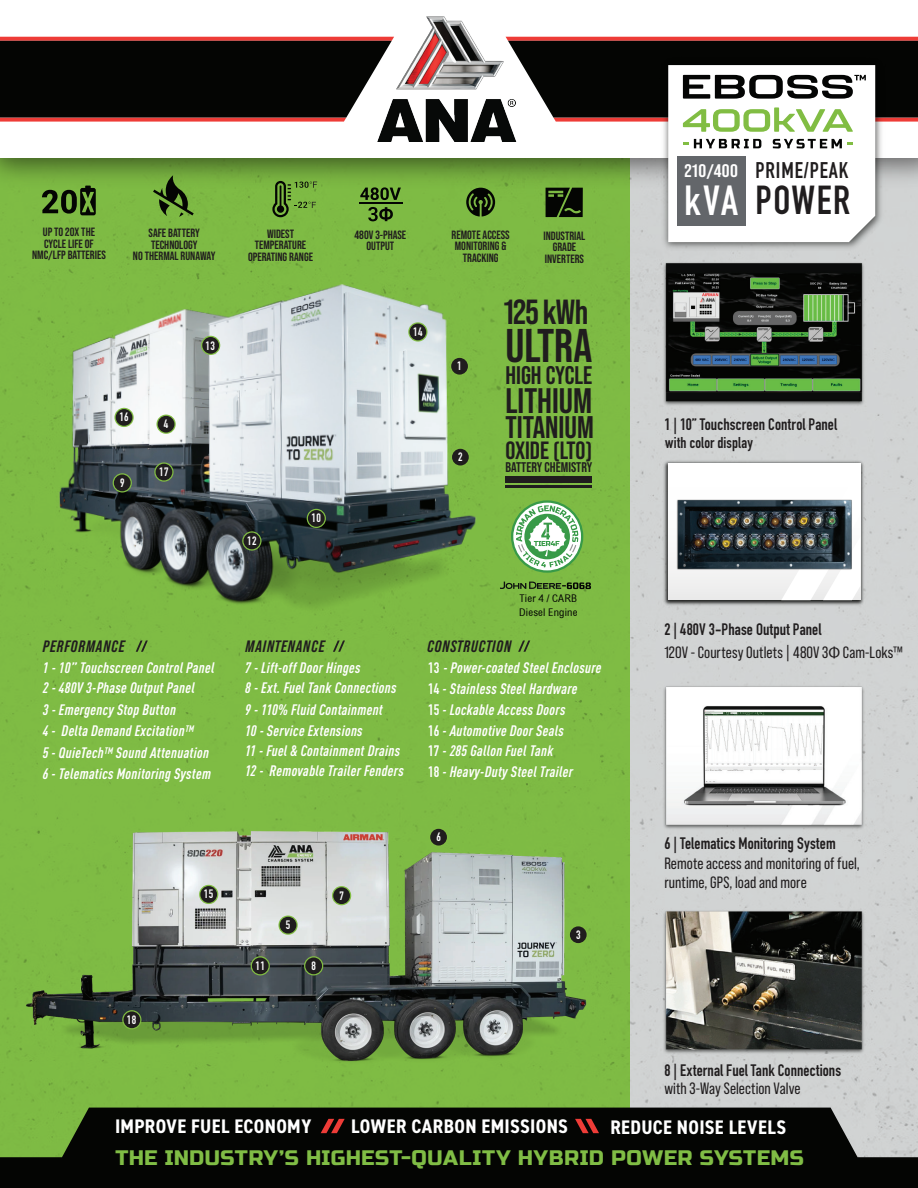
<style>
.page{position:relative;width:918px;height:1188px;background:#fff}
.page>*{position:absolute;margin:0;border:0;box-sizing:border-box;transform-origin:0 0}
.t1{font:700 47.25px "Bebas Neue Pro";color:#201d1e}
.t2{font:700 39.9px "DIN Condensed";letter-spacing:.04em;color:#201d1e}
.t3{font:700 35.4px "Bebas Neue Pro";color:#201d1e}
.t4{font:700 34.8px "Bebas Neue Pro";letter-spacing:-.02em;color:#201d1e}
.t5{font:700 31.2px "Bebas Neue Pro";color:#201d1e}
.t6{font:700 25.5px "Bebas Neue Pro";color:#201d1e}
.t7{font:700 24.9px "Bebas Neue Pro";color:#201d1e}
.t8{font:700 22.35px "DIN Condensed";letter-spacing:.04em;color:#201d1e}
.t9{font:21px "Russo One";letter-spacing:.02em;color:#80bd45}
.t10{font:700 condensed 19.65px "DIN2014";letter-spacing:.02em;color:#fff}
.t11{font:700 18.15px "Bebas Neue Pro";letter-spacing:.02em;color:#fff;scale:1.07 1}
.t12{font:italic 700 16.5px "Bebas Neue Pro";letter-spacing:.05em;color:#201d1e}
.t13{font:16.35px/19.6px "Bebas Neue Pro";letter-spacing:.005em;color:#201d1e}
.t14{font:700 16.35px "DIN Condensed";letter-spacing:.005em;color:#201d1e}
.t15{font:700 15.45px "DIN Condensed";letter-spacing:.01em;color:#201d1e}
.t16{font:italic 700 condensed 15px/21px "DIN Pro";letter-spacing:.025em;color:#fff}
.t17{font:700 13.95px "Bebas Neue Pro";color:#201d1e}
.t18{font:700 12px/11.4px "Bebas Neue Pro";color:#201d1e;text-align:center}
.t19{font:700 12px "DIN Condensed";letter-spacing:.04em;color:#fff}
.t20{font:condensed 10.65px/13.5px "Arial";letter-spacing:.02em;color:#040503}
.s1{font-family:"DIN Condensed";font-style:normal;font-stretch:normal}
.s2{font-size:41.55px;color:#fff}
.s3{font-family:"Myriad Pro"}
</style>
<div class="page">
<img style="left:0;top:198px;width:918px;height:910px">
<svg style="left:0;top:1108px;width:918px;height:80px;background:#171816"></svg>
<img style="left:662px;top:679px;width:204px;height:377px">
<img style="left:0;top:158px;width:506px;height:40px">
<svg style="left:0;top:37px;width:378px;height:85px;background:#211311"></svg>
<img style="left:378px;top:16px;width:138px;height:126px">
<img style="left:659px;top:242px;width:227px;height:11px">
<img style="left:662px;top:460px;width:204px;height:147px">
<div style="left:668px;top:464px;width:192px;height:136px;background:linear-gradient(to bottom,#fff,#efefef)"></div>
<svg style="left:781px;top:466px;width:79px;height:134px"></svg>
<img style="left:673px;top:497px;width:184px;height:76px">
<img style="left:662px;top:261px;width:204px;height:145px">
<img style="left:0;top:250px;width:564px;height:401px">
<img style="left:0;top:742px;width:628px;height:423px">
<svg style="left:136px;top:640px;width:12px;height:12px"></svg>
<svg style="left:333px;top:640px;width:12px;height:12px"></svg>
<svg style="left:518px;top:640px;width:12px;height:12px"></svg>
<svg style="left:511px;top:500px;width:72px;height:73px"></svg>
<svg style="left:513px;top:503px;width:68px;height:67px"></svg>
<svg style="left:516px;top:505px;width:62px;height:62px"></svg>
<div style="left:505px;top:476px;width:87px;height:7px;background:#201d1e"></div>
<hr style="left:505px;top:486px;width:87px;height:2px;background:#201d1e">
<svg style="left:42px;top:186px;width:54px;height:29px;background:#446525"></svg>
<svg style="left:153px;top:175px;width:41px;height:42px;background:#57812f"></svg>
<svg style="left:272px;top:181px;width:45px;height:36px;background:#629034"></svg>
<svg style="left:466px;top:188px;width:29px;height:29px"></svg>
<svg style="left:506px;top:37px;width:412px;height:205px"></svg>
<svg style="left:450px;top:357px;width:19px;height:19px"></svg>
<div style="left:451px;top:358px;width:17px;height:17px;background:#201d1e;border-radius:50%"></div>
<svg style="left:451px;top:448px;width:19px;height:19px"></svg>
<div style="left:452px;top:449px;width:17px;height:17px;background:#201d1e;border-radius:50%"></div>
<svg style="left:569px;top:925px;width:19px;height:19px"></svg>
<div style="left:570px;top:926px;width:17px;height:17px;background:#201d1e;border-radius:50%"></div>
<svg style="left:156px;top:415px;width:20px;height:19px"></svg>
<div style="left:158px;top:416px;width:16px;height:17px;background:#201d1e;border-radius:50%"></div>
<svg style="left:278px;top:916px;width:20px;height:19px"></svg>
<div style="left:280px;top:917px;width:16px;height:17px;background:#201d1e;border-radius:50%"></div>
<svg style="left:429px;top:828px;width:19px;height:19px"></svg>
<div style="left:430px;top:829px;width:17px;height:17px;background:#201d1e;border-radius:50%"></div>
<svg style="left:332px;top:886px;width:19px;height:19px"></svg>
<div style="left:333px;top:887px;width:17px;height:17px;background:#201d1e;border-radius:50%"></div>
<svg style="left:113px;top:473px;width:19px;height:20px"></svg>
<div style="left:114px;top:475px;width:17px;height:16px;background:#201d1e;border-radius:50%"></div>
<svg style="left:307px;top:509px;width:19px;height:19px"></svg>
<div style="left:308px;top:510px;width:17px;height:17px;background:#201d1e;border-radius:50%"></div>
<svg style="left:251px;top:956px;width:19px;height:19px"></svg>
<div style="left:252px;top:957px;width:17px;height:17px;background:#201d1e;border-radius:50%"></div>
<svg style="left:242px;top:531px;width:19px;height:20px"></svg>
<div style="left:243px;top:533px;width:17px;height:16px;background:#201d1e;border-radius:50%"></div>
<svg style="left:201px;top:336px;width:19px;height:19px"></svg>
<div style="left:202px;top:337px;width:17px;height:17px;background:#201d1e;border-radius:50%"></div>
<svg style="left:408px;top:322px;width:20px;height:20px"></svg>
<div style="left:410px;top:324px;width:16px;height:16px;background:#201d1e;border-radius:50%"></div>
<svg style="left:199px;top:885px;width:19px;height:19px"></svg>
<div style="left:200px;top:886px;width:17px;height:17px;background:#201d1e;border-radius:50%"></div>
<svg style="left:114px;top:408px;width:20px;height:19px"></svg>
<div style="left:116px;top:409px;width:16px;height:17px;background:#201d1e;border-radius:50%"></div>
<svg style="left:154px;top:462px;width:20px;height:20px"></svg>
<div style="left:156px;top:464px;width:16px;height:16px;background:#201d1e;border-radius:50%"></div>
<svg style="left:304px;top:956px;width:19px;height:19px"></svg>
<div style="left:305px;top:957px;width:17px;height:17px;background:#201d1e;border-radius:50%"></div>
<svg style="left:122px;top:1010px;width:19px;height:19px"></svg>
<div style="left:124px;top:1011px;width:16px;height:17px;background:#201d1e;border-radius:50%"></div>
<svg style="left:500px;top:582px;width:91px;height:7px"></svg>
<svg style="left:368px;top:207px;width:25px;height:14px"></svg>
<svg style="left:360px;top:187px;width:41px;height:13px"></svg>
<hr style="left:359px;top:203px;width:43px;height:1px;background:#040503">
<p class="t18" style="left:32px;top:226px;width:75px">UP TO 20X THE<br>CYCLE LIFE OF<br>NMC/LFP BATTERIES</p>
<p class="t18" style="left:133px;top:227px;width:84px">SAFE BATTERY<br>TECHNOLOGY<br>NO THERMAL RUNAWAY</p>
<p class="t18" style="left:248px;top:228px;width:67px">WIDEST<br>TEMPERATURE<br>OPERATING RANGE</p>
<p class="t18" style="left:355px;top:229px;width:53px">480V 3-PHASE<br>OUTPUT</p>
<p class="t18" style="left:452px;top:229px;width:60px">REMOTE ACCESS<br>MONITORING &amp;<br>TRACKING</p>
<p class="t18" style="left:543px;top:230px;width:43px">INDUSTRIAL<br>GRADE<br>INVERTERS</p>
<p class="t19" style="left:119px;top:409px;width:11px">16</p>
<p class="t19" style="left:120px;top:475px;width:6px">9</p>
<p class="t19" style="left:164px;top:416px;width:6px">4</p>
<p class="t19" style="left:159px;top:464px;width:11px">17</p>
<p class="t19" style="left:205px;top:337px;width:11px">13</p>
<p class="t19" style="left:247px;top:533px;width:11px">12</p>
<p class="t19" style="left:312px;top:510px;width:11px">10</p>
<p class="t19" style="left:413px;top:324px;width:11px">14</p>
<p class="t19" style="left:457px;top:358px;width:6px">1</p>
<p class="t19" style="left:458px;top:449px;width:6px">2</p>
<h3 class="t4" style="left:504px;top:292px;width:86px">125 kWh</h3>
<h1 class="t1" style="left:505px;top:319px;width:88px">ULTRA</h1>
<h3 class="t3" style="left:505px;top:380px;width:88px">LITHIUM</h3>
<h3 class="t6" style="left:505px;top:361px;width:88px">HIGH CYCLE</h3>
<h3 class="t5" style="left:505px;top:410px;width:90px">TITANIUM</h3>
<h3 class="t7" style="left:505px;top:436px;width:88px">OXIDE (LTO)</h3>
<p class="t17" style="left:505px;top:460px;width:88px">BATTERY CHEMISTRY</p>
<p class="t20" style="left:519px;top:591px;width:60px">Tier 4 / CARB<br>Diesel Engine</p>
<p class="t12" style="left:43px;top:637px;width:83px">PERFORMANCE</p>
<p class="t16" style="left:43px;top:655px;width:173px">1 - 10” Touchscreen Control Panel</p>
<p class="t16" style="left:245px;top:655px;width:117px">7 - Lift-off Door Hinges</p>
<p class="t16" style="left:428px;top:655px;width:175px"><span class="s1">13</span> - Power-coated Steel Enclosure<br><span class="s1">14</span> - Stainless Steel Hardware<br><span class="s1">15</span> - Lockable Access Doors</p>
<p class="t12" style="left:246px;top:637px;width:81px">MAINTENANCE</p>
<p class="t12" style="left:427px;top:637px;width:85px">CONSTRUCTION</p>
<p class="t16" style="left:245px;top:676px;width:157px">8 - Ext. Fuel Tank Connections<br>9 - 110% Fluid Containment<br>10 - Service Extensions<br>11 - Fuel &amp; Containment Drains</p>
<p class="t16" style="left:245px;top:759px;width:160px">12 - Removable Trailer Fenders</p>
<p class="t16" style="left:43px;top:676px;width:170px;line-height:21.5px">2 - 480V 3-Phase Output Panel<br>3 - Emergency Stop Button<br>4 - Delta Demand Excitation™<br>5 - QuieTech™ Sound Attenuation<br>6 - Telematics Monitoring System</p>
<p class="t16" style="left:428px;top:718px;width:137px"><span class="s1">16</span> - Automotive Door Seals</p>
<p class="t16" style="left:428px;top:738px;width:127px"><span class="s1">17</span> - 285 Gallon Fuel Tank</p>
<p class="t16" style="left:428px;top:760px;width:146px"><span class="s1">18</span> - Heavy-Duty Steel Trailer</p>
<p class="t19" style="left:127px;top:1012px;width:11px">18</p>
<p class="t19" style="left:204px;top:886px;width:11px">15</p>
<p class="t19" style="left:256px;top:958px;width:11px">11</p>
<p class="t19" style="left:286px;top:917px;width:6px">5</p>
<p class="t19" style="left:311px;top:958px;width:6px">8</p>
<p class="t19" style="left:339px;top:887px;width:6px">7</p>
<p class="t19" style="left:436px;top:829px;width:6px">6</p>
<p class="t19" style="left:576px;top:926px;width:6px">3</p>
<h3 class="t8" style="left:756px;top:155px;width:94px">PRIME/PEAK</h3>
<h2 class="t2" style="left:685px;top:173px;width:167px"><span class="s2">kVA</span> POWER</h2>
<p class="t11" style="left:685px;top:160px;width:51px">210/400</p>
<p class="t14" style="left:664px;top:413px;width:174px">1 | 10” Touchscreen Control Panel</p>
<p class="t15" style="left:665px;top:432px;width:89px">with color display</p>
<p class="t14" style="left:664px;top:618px;width:159px">2 | 480V 3-Phase Output Panel</p>
<p class="t13" style="left:664px;top:642px;width:240px">120V - Courtesy Outlets | 480V 3<span class="s3">Φ</span> Cam-Loks™</p>
<p class="t14" style="left:664px;top:832px;width:173px">6 | Telematics Monitoring System</p>
<p class="t13" style="left:664px;top:853px;width:197px">Remote access and monitoring of fuel, runtime, GPS, load and more</p>
<p class="t14" style="left:664px;top:1059px;width:178px">8 | External Fuel Tank Connections</p>
<p class="t13" style="left:664px;top:1078px;width:138px">with 3-Way Selection Valve</p>
<h3 class="t10" style="left:351px;top:1113px;width:218px">LOWER CARBON EMISSIONS</h3>
<h3 class="t9" style="left:115px;top:1145px;width:690px">THE INDUSTRY’S HIGHEST-QUALITY HYBRID POWER SYSTEMS</h3>
<h3 class="t10" style="left:115px;top:1113px;width:198px">IMPROVE FUEL ECONOMY</h3>
<h3 class="t10" style="left:610px;top:1115px;width:177px">REDUCE NOISE LEVELS</h3>
</div>
